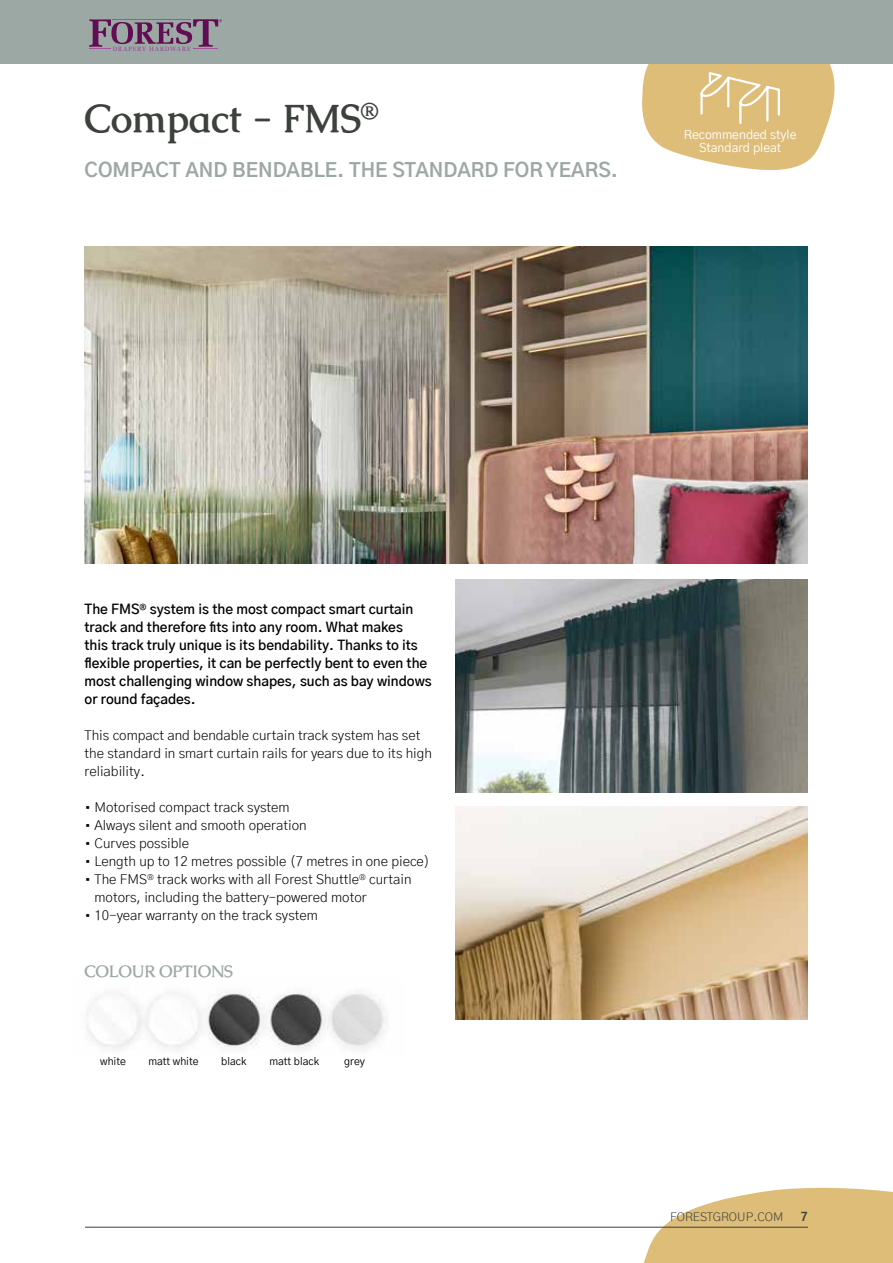
<style>
.page{position:relative;width:893px;height:1263px;background:#fff}
.page>*{position:absolute;margin:0;border:0;box-sizing:border-box;transform-origin:0 0}
.t1{font:700 39px "Caudex";color:#3c413c}
.t2{font:700 19.5px "Gothic A1";color:#9ca8a4}
.t3{font:700 16.5px "Caudex";color:#9ca8a4}
.t4{font:300 13.5px/18px "Gothic A1";color:#000}
.t5{font:600 13.5px/18px "Gothic A1";color:#000}
.t6{font:12.3px/13.5px "Gothic A1";color:#fff;text-align:center}
.t7{font:300 12px "Gothic A1";color:#3c413c}
.t8{font:700 12px "Gothic A1";color:#3c413c}
.t9{font:10.5px "Gothic A1";color:#000}
</style>
<div class="page">
<svg style="left:637px;top:1187px;width:256px;height:76px"></svg>
<svg style="left:642px;top:64px;width:193px;height:106px;background:#e3c78f"></svg>
<hr style="left:85px;top:1227px;width:723px;height:1px;background:#3c413c">
<div style="left:0;top:0;width:893px;height:64px;background:#9ca8a4"></div>
<img style="left:455px;top:807px;width:352px;height:212px">
<img style="left:455px;top:580px;width:352px;height:212px">
<svg style="left:89px;top:19px;width:133px;height:32px"></svg>
<img style="left:86px;top:994px;width:299px;height:55px">
<img style="left:85px;top:247px;width:722px;height:316px">
<h1 class="t1" style="left:85px;top:94px;width:295px">Compact - FMS<sup>®</sup></h1>
<h2 class="t2" style="left:85px;top:154px;width:535px">COMPACT AND BENDABLE. THE STANDARD FOR YEARS.</h2>
<p class="t6" style="left:684px;top:127px;width:114px">Recommended style<br>Standard pleat</p>
<p class="t5" style="left:85px;top:600px;width:349px">The FMS<sup>®</sup> system is the most compact smart curtain track and therefore fits into any room. What makes<br>this track truly unique is its bendability. Thanks to its flexible properties, it can be perfectly bent to even the most challenging window shapes, such as bay windows or round façades.</p>
<p class="t4" style="left:85px;top:726px;width:349px">This compact and bendable curtain track system has set the standard in smart curtain rails for years due to its high reliability.</p>
<p class="t4" style="left:85px;top:798px;width:207px">• Motorised compact track system</p>
<p class="t4" style="left:85px;top:816px;width:224px">• Always silent and smooth operation</p>
<p class="t4" style="left:85px;top:834px;width:106px">• Curves possible</p>
<p class="t4" style="left:85px;top:852px;width:347px">• Length up to 12 metres possible (7 metres in one piece)</p>
<p class="t4" style="left:95px;top:870px;width:318px;text-indent:-10px">• The FMS<sup>®</sup> track works with all Forest Shuttle<sup>®</sup> curtain motors, including the battery-powered motor</p>
<p class="t4" style="left:85px;top:906px;width:235px">• 10-year warranty on the track system</p>
<p class="t3" style="left:85px;top:961px;width:150px">COLOUR OPTIONS</p>
<p class="t9" style="left:100px;top:1054px;width:27px">white</p>
<p class="t9" style="left:148px;top:1054px;width:52px">matt white</p>
<p class="t9" style="left:221px;top:1054px;width:27px">black</p>
<p class="t9" style="left:269px;top:1054px;width:51px">matt black</p>
<p class="t9" style="left:344px;top:1054px;width:22px">grey</p>
<p class="t7" style="left:670px;top:1208px;width:115px">FORESTGROUP.COM</p>
<p class="t8" style="left:801px;top:1207px;width:8px">7</p>
</div>
